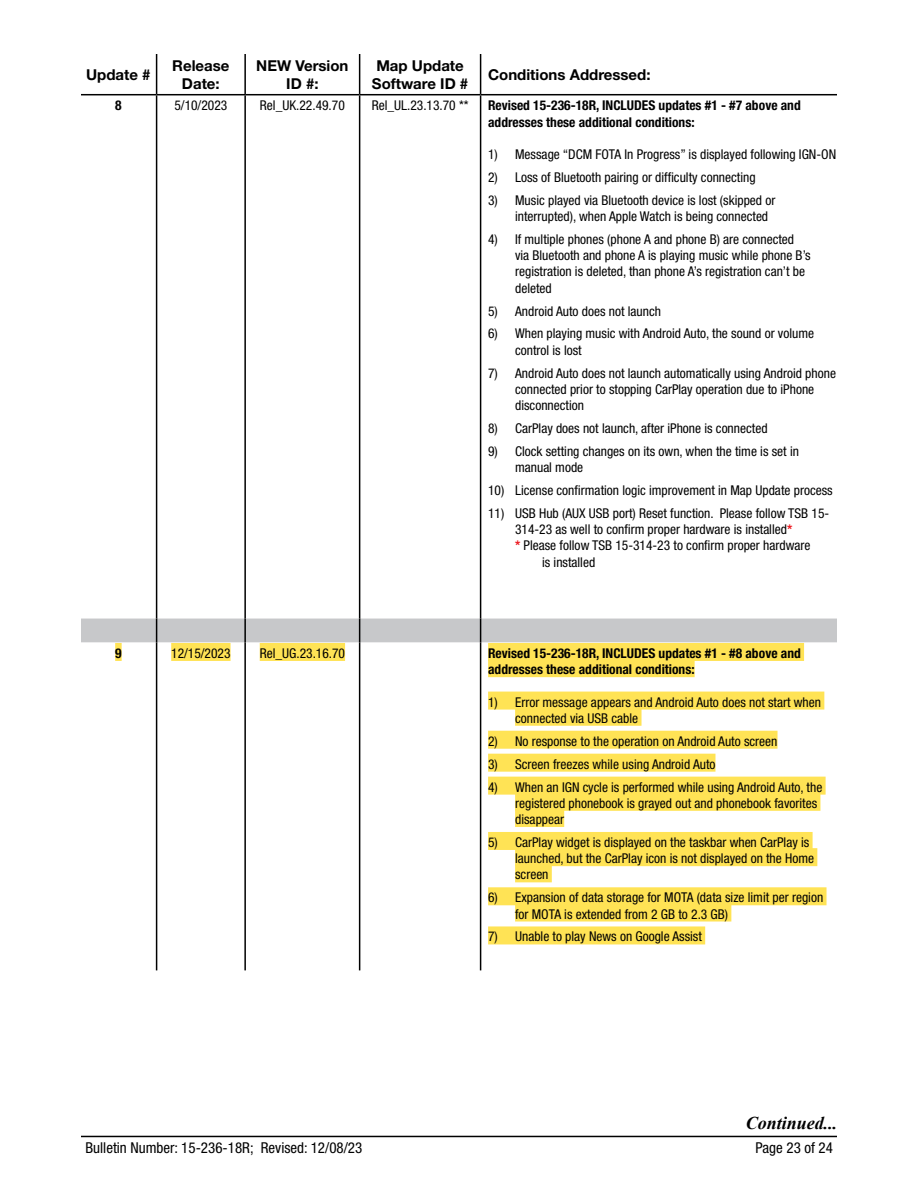
<style>
.page{position:relative;width:918px;height:1188px;background:#fff}
.page>*{position:absolute;margin:0;border:0;box-sizing:border-box;transform-origin:0 0}
.t1{font:italic 700 18px "Times New Roman";color:#000}
.t2{font:700 15px/18px "Helvetica Neue LT Std";color:#000;text-align:center}
.t3{font:condensed 15px "Helvetica Neue LT Std";color:#000}
.t4{font:condensed 13.5px/16.2px "Helvetica Neue LT Std";color:#000}
.t5{font:700 condensed 13.5px/16.2px "Helvetica Neue LT Std";color:#000}
.s1{font-weight:700;color:#ed1d24}
</style>
<div class="page">
<hr style="left:81px;top:1136px;width:756px;height:1px;background:#000">
<hr style="left:156px;top:54px;width:1px;height:40px;background:#000">
<hr style="left:244px;top:54px;width:2px;height:40px;background:#000">
<hr style="left:359px;top:54px;width:1px;height:40px;background:#000">
<hr style="left:480px;top:54px;width:1px;height:40px;background:#000">
<hr style="left:156px;top:95px;width:1px;height:524px;background:#000">
<hr style="left:244px;top:95px;width:2px;height:524px;background:#000">
<hr style="left:359px;top:95px;width:1px;height:524px;background:#000">
<hr style="left:480px;top:95px;width:1px;height:524px;background:#000">
<hr style="left:156px;top:642px;width:1px;height:328px;background:#000">
<hr style="left:244px;top:642px;width:2px;height:328px;background:#000">
<hr style="left:359px;top:642px;width:1px;height:328px;background:#000">
<hr style="left:480px;top:642px;width:1px;height:328px;background:#000">
<hr style="left:81px;top:94px;width:76px;height:1px;background:#000">
<hr style="left:157px;top:94px;width:88px;height:1px;background:#000">
<hr style="left:245px;top:94px;width:115px;height:1px;background:#000">
<hr style="left:360px;top:94px;width:121px;height:1px;background:#000">
<hr style="left:481px;top:94px;width:356px;height:1px;background:#000">
<div style="left:81px;top:619px;width:756px;height:23px;background:#c7c8ca"></div>
<div style="left:115px;top:643px;width:7px;height:18px;background:#ffe355"></div>
<div style="left:171px;top:643px;width:60px;height:18px;background:#ffe355"></div>
<div style="left:260px;top:643px;width:85px;height:18px;background:#ffe355"></div>
<div style="left:488px;top:643px;width:316px;height:18px;background:#ffe355"></div>
<div style="left:488px;top:659px;width:207px;height:18px;background:#ffe355"></div>
<div style="left:488px;top:692px;width:336px;height:18px;background:#ffe355"></div>
<div style="left:515px;top:708px;width:127px;height:18px;background:#ffe355"></div>
<div style="left:488px;top:731px;width:290px;height:18px;background:#ffe355"></div>
<div style="left:488px;top:754px;width:227px;height:18px;background:#ffe355"></div>
<div style="left:488px;top:777px;width:338px;height:18px;background:#ffe355"></div>
<div style="left:515px;top:793px;width:305px;height:18px;background:#ffe355"></div>
<div style="left:515px;top:809px;width:49px;height:18px;background:#ffe355"></div>
<div style="left:488px;top:832px;width:325px;height:18px;background:#ffe355"></div>
<div style="left:515px;top:848px;width:302px;height:18px;background:#ffe355"></div>
<div style="left:515px;top:864px;width:37px;height:18px;background:#ffe355"></div>
<div style="left:488px;top:887px;width:339px;height:18px;background:#ffe355"></div>
<div style="left:515px;top:904px;width:216px;height:18px;background:#ffe355"></div>
<div style="left:488px;top:926px;width:217px;height:18px;background:#ffe355"></div>
<p class="t2" style="left:86px;top:65px;width:66px">Update #</p>
<p class="t2" style="left:172px;top:56px;width:59px">Release<br>Date:</p>
<p class="t2" style="left:256px;top:56px;width:94px">NEW Version<br>ID #:</p>
<p class="t2" style="left:372px;top:56px;width:98px;text-align:left">Map Update<br>Software ID #</p>
<p class="t2" style="left:488px;top:65px;width:164px">Conditions Addressed:</p>
<p class="t5" style="left:115px;top:97px;width:8px">8</p>
<p class="t4" style="left:174px;top:97px;width:54px">5/10/2023</p>
<p class="t4" style="left:260px;top:97px;width:86px">Rel_UK.22.49.70</p>
<p class="t4" style="left:372px;top:97px;width:98px">Rel_UL.23.13.70 **</p>
<p class="t5" style="left:488px;top:97px;width:314px">Revised 15-236-18R, INCLUDES updates #1 - #7 above and addresses these additional conditions:</p>
<p class="t4" style="left:488px;top:146px;width:350px">1) Message “DCM FOTA In Progress” is displayed following IGN-ON</p>
<p class="t4" style="left:488px;top:169px;width:269px">2) Loss of Bluetooth pairing or difficulty connecting</p>
<p class="t4" style="left:515px;top:192px;width:262px;text-indent:-27px">3) Music played via Bluetooth device is lost (skipped or interrupted), when Apple Watch is being connected</p>
<p class="t4" style="left:515px;top:231px;width:297px;text-indent:-27px">4) If multiple phones (phone A and phone B) are connected via Bluetooth and phone A is playing music while phone B’s registration is deleted, than phone A’s registration can’t be deleted</p>
<p class="t4" style="left:488px;top:303px;width:174px">5) Android Auto does not launch</p>
<p class="t4" style="left:515px;top:325px;width:301px;text-indent:-27px">6) When playing music with Android Auto, the sound or volume control is lost</p>
<p class="t4" style="left:515px;top:365px;width:322px;text-indent:-27px">7) Android Auto does not launch automatically using Android phone connected prior to stopping CarPlay operation due to iPhone disconnection</p>
<p class="t4" style="left:488px;top:420px;width:281px">8) CarPlay does not launch, after iPhone is connected</p>
<p class="t4" style="left:515px;top:443px;width:285px;text-indent:-27px">9) Clock setting changes on its own, when the time is set in manual mode</p>
<p class="t4" style="left:488px;top:482px;width:346px">10) License confirmation logic improvement in Map Update process</p>
<p class="t4" style="left:488px;top:505px;width:343px">11) USB Hub (AUX USB port) Reset function. Please follow TSB 15-</p>
<p class="t4" style="left:515px;top:521px;width:279px">314-23 as well to confirm proper hardware is installed<span class="s1">*</span></p>
<p class="t4" style="left:515px;top:537px;width:297px"><span class="s1">*</span> Please follow TSB 15-314-23 to confirm proper hardware</p>
<p class="t4" style="left:542px;top:554px;width:55px">is installed</p>
<p class="t5" style="left:115px;top:645px;width:8px">9</p>
<p class="t4" style="left:171px;top:645px;width:61px">12/15/2023</p>
<p class="t4" style="left:260px;top:645px;width:87px">Rel_UG.23.16.70</p>
<p class="t5" style="left:488px;top:645px;width:314px">Revised 15-236-18R, INCLUDES updates #1 - #8 above and addresses these additional conditions:</p>
<p class="t4" style="left:515px;top:694px;width:308px;text-indent:-27px">1) Error message appears and Android Auto does not start when connected via USB cable</p>
<p class="t4" style="left:488px;top:733px;width:291px">2) No response to the operation on Android Auto screen</p>
<p class="t4" style="left:488px;top:756px;width:229px">3) Screen freezes while using Android Auto</p>
<p class="t4" style="left:515px;top:779px;width:309px;text-indent:-27px">4) When an IGN cycle is performed while using Android Auto, the registered phonebook is grayed out and phonebook favorites disappear</p>
<p class="t4" style="left:515px;top:834px;width:301px;text-indent:-27px">5) CarPlay widget is displayed on the taskbar when CarPlay is launched, but the CarPlay icon is not displayed on the Home screen</p>
<p class="t4" style="left:515px;top:889px;width:310px;text-indent:-27px">6) Expansion of data storage for MOTA (data size limit per region for MOTA is extended from 2 GB to 2.3 GB)</p>
<p class="t4" style="left:488px;top:928px;width:215px">7) Unable to play News on Google Assist</p>
<h1 class="t1" style="left:746px;top:1111px;width:93px">Continued...</h1>
<p class="t3" style="left:86px;top:1138px;width:278px">Bulletin Number: 15-236-18R; Revised: 12/08/23</p>
<p class="t3" style="left:756px;top:1138px;width:79px">Page 23 of 24</p>
</div>
